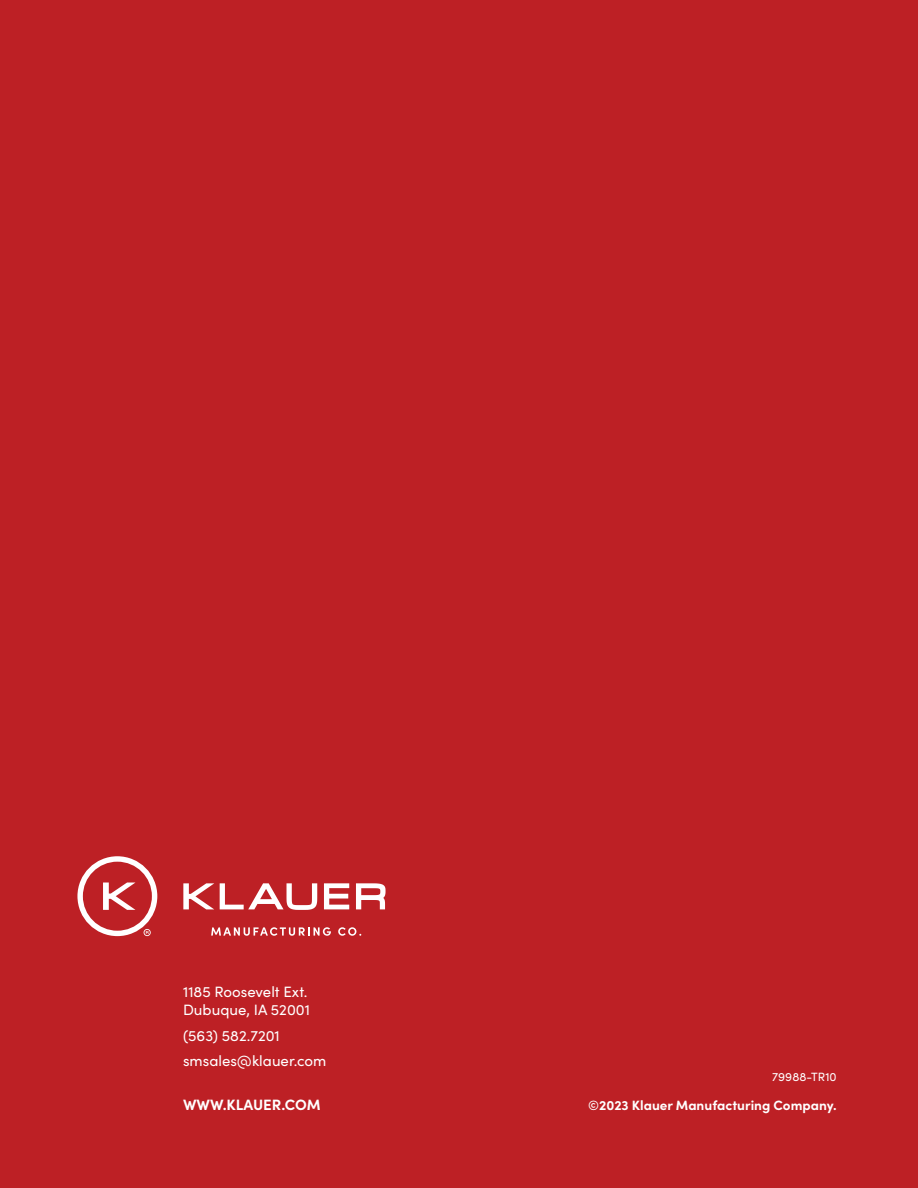
<style>
.page{position:relative;width:918px;height:1188px;background:#bd2025}
.page>*{position:absolute;margin:0;border:0;box-sizing:border-box;transform-origin:0 0}
.t1{font:15px/18px "Sofia Pro";color:#fff}
.t2{font:700 15px "Sofia Pro";color:#fff}
.t3{font:700 13.5px "Sofia Pro";color:#fff}
.t4{font:12px "Sofia Pro";color:#fff}
</style>
<div class="page">
<svg style="left:77px;top:856px;width:80px;height:80px"></svg>
<svg style="left:356px;top:883px;width:30px;height:26px"></svg>
<svg style="left:183px;top:883px;width:31px;height:26px"></svg>
<svg style="left:220px;top:883px;width:97px;height:27px"></svg>
<svg style="left:324px;top:883px;width:25px;height:26px"></svg>
<svg style="left:211px;top:927px;width:120px;height:9px"></svg>
<svg style="left:338px;top:927px;width:23px;height:9px"></svg>
<p class="t1" style="left:183px;top:982px;width:128px">1185 Roosevelt Ext.<br>Dubuque, IA 52001</p>
<p class="t1" style="left:183px;top:1022px;width:145px;line-height:25.5px">(563) 582.7201 smsales@klauer.com</p>
<p class="t2" style="left:183px;top:1093px;width:139px">WWW.KLAUER.COM</p>
<p class="t4" style="left:772px;top:1068px;width:66px">79988-TR10</p>
<p class="t3" style="left:588px;top:1095px;width:250px">©2023 Klauer Manufacturing Company.</p>
</div>
